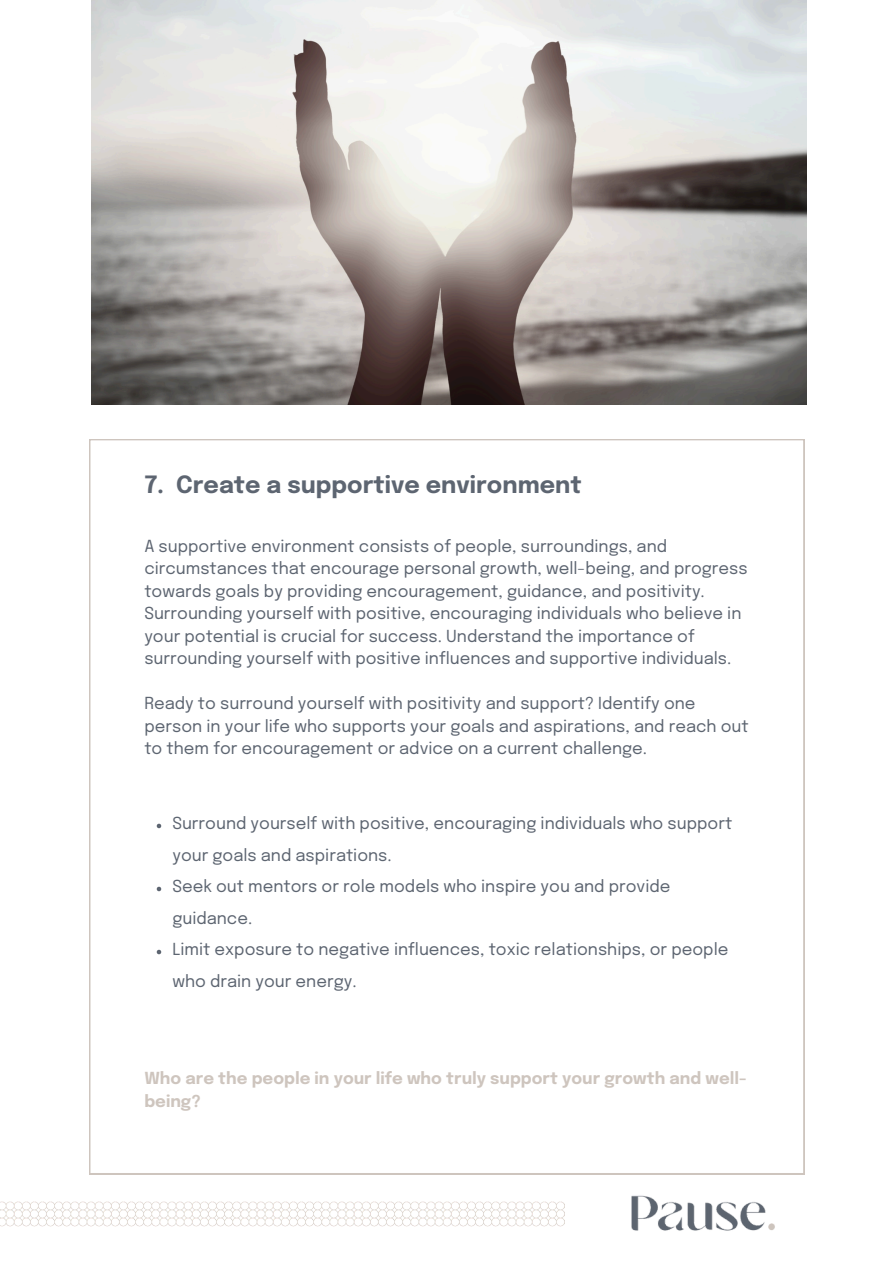
<style>
.page{position:relative;width:894px;height:1264px;background:#fff}
.page>*{position:absolute;margin:0;border:0;box-sizing:border-box;transform-origin:0 0}
.t1{font:700 23.7px "Epilogue";color:#5d6571}
.t2{font:16.5px/22.5px "Epilogue";color:#5d6571}
.t3{font:700 16.5px/22.5px "Epilogue";color:#cec5be}
</style>
<div class="page">
<svg style="left:89px;top:439px;width:715px;height:735px"></svg>
<svg style="left:157px;top:823px;width:4px;height:5px"></svg>
<svg style="left:157px;top:886px;width:4px;height:5px"></svg>
<svg style="left:157px;top:949px;width:4px;height:5px"></svg>
<img style="left:631px;top:1195px;width:144px;height:36px">
<img style="left:0;top:1201px;width:564px;height:26px">
<img style="left:91px;top:0;width:715px;height:404px">
<p class="t1" style="left:144px;top:474px;width:439px">7. Create a supportive environment</p>
<p class="t2" style="left:144px;top:536px;width:604px">A supportive environment consists of people, surroundings, and circumstances that encourage personal growth, well-being, and progress towards goals by providing encouragement, guidance, and positivity.<br>Surrounding yourself with positive, encouraging individuals who believe in your potential is crucial for success. Understand the importance of surrounding yourself with positive influences and supportive individuals.</p>
<h2 class="t2" style="left:144px;top:693px;width:605px">Ready to surround yourself with positivity and support? Identify one person in your life who supports your goals and aspirations, and reach out to them for encouragement or advice on a current challenge.</h2>
<p class="t2" style="left:172px;top:809px;width:561px;line-height:31.5px">Surround yourself with positive, encouraging individuals who support your goals and aspirations.</p>
<h1 class="t2" style="left:172px;top:872px;width:499px;line-height:31.5px">Seek out mentors or role models who inspire you and provide guidance.</h1>
<p class="t2" style="left:172px;top:935px;width:557px;line-height:31.5px">Limit exposure to negative influences, toxic relationships, or people who drain your energy.</p>
<p class="t3" style="left:144px;top:1068px;width:603px">Who are the people in your life who truly support your growth and well&shy;being?</p>
</div>
